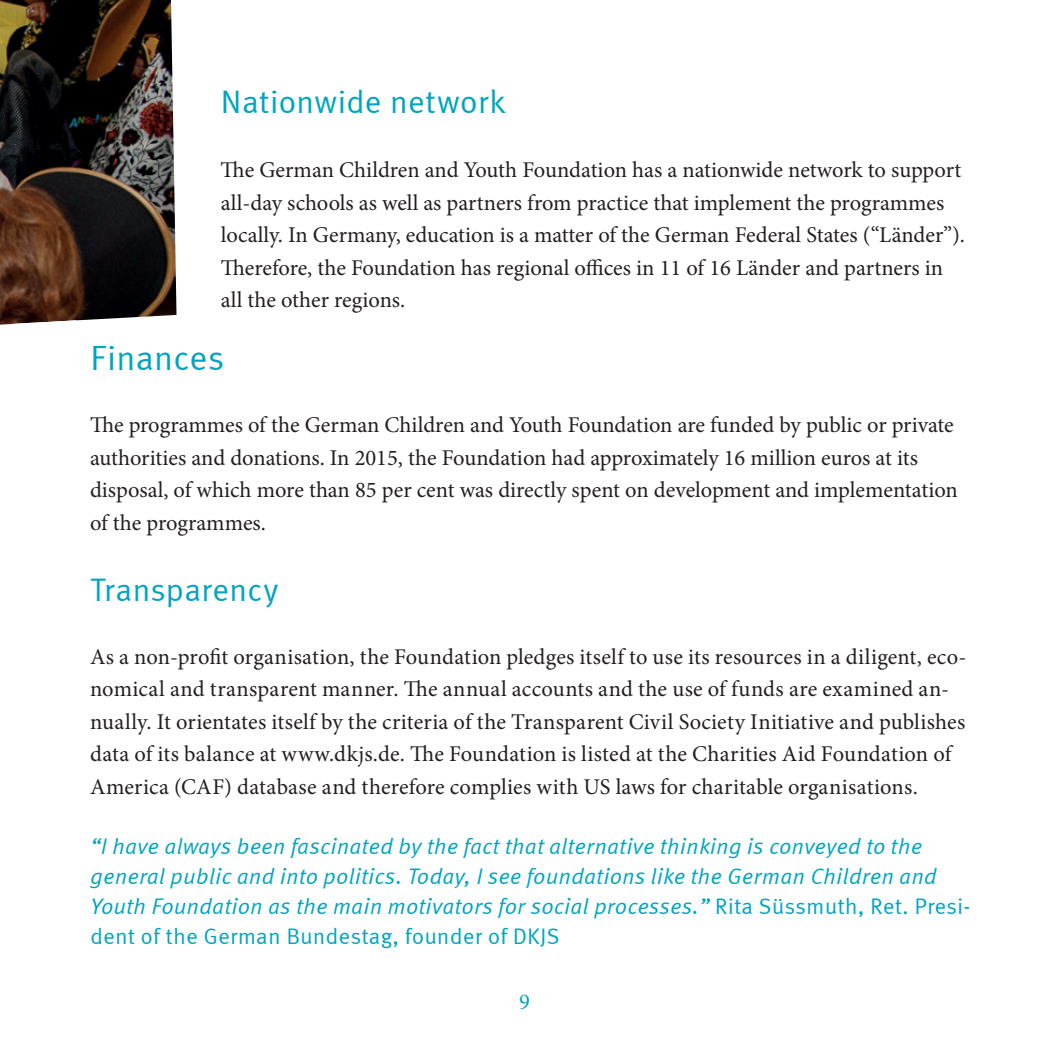
<style>
.page{position:relative;width:1049px;height:1049px;background:#fff}
.page>*{position:absolute;margin:0;border:0;box-sizing:border-box;transform-origin:0 0}
.t1{font:35px "Meta Correspondence";letter-spacing:-.015em;color:#00a5c0}
.t2{font:32.5px "Meta Correspondence";letter-spacing:-.01em;color:#00a5c0}
.t3{font:22.5px/32.5px "Minion Pro";color:#231f20}
.t4{font:italic 22.5px/30px "Meta Correspondence";color:#00a5c0}
.t5{font:22.5px "Minion Pro";color:#00a5c0}
.s1{font-style:normal}
</style>
<div class="page">
<img style="left:0;top:0;width:176px;height:321px">
<svg style="left:0;top:320px;width:77px;height:5px"></svg>
<h2 class="t2" style="left:221px;top:83px;width:287px">Nationwide network</h2>
<p class="t3" style="left:221px;top:154px;width:746px">The German Children and Youth Foundation has a nationwide network to support all-day schools as well as partners from practice that implement the programmes locally. In Germany, education is a matter of the German Federal States (“Länder”).<br>Therefore, the Foundation has regional offices in 11 of 16 Länder and partners in all the other regions.</p>
<h1 class="t1" style="left:90px;top:337px;width:136px">Finances</h1>
<p class="t3" style="left:90px;top:409px;width:869px">The programmes of the German Children and Youth Foundation are funded by public or private authorities and donations. In 2015, the Foundation had approximately 16 million euros at its disposal, of which more than 85 per cent was directly spent on development and implementation of the programmes.</p>
<h2 class="t2" style="left:90px;top:571px;width:190px">Transparency</h2>
<p class="t3" style="left:90px;top:640px;width:878px">As a non-profit organisation, the Foundation pledges itself to use its resources in a diligent, eco&shy;nomical and transparent manner. The annual accounts and the use of funds are examined an&shy;nually. It orientates itself by the criteria of the Transparent Civil Society Initiative and publishes data of its balance at www.dkjs.de. The Foundation is listed at the Charities Aid Foundation of America (CAF) database and therefore complies with US laws for charitable organisations.</p>
<p class="t4" style="left:90px;top:831px;width:882px">“I have always been fascinated by the fact that alternative thinking is conveyed to the general public and into politics. Today, I see foundations like the German Children and Youth Foundation as the main motivators for social processes.” <span class="s1">Rita Süssmuth, Ret. Presi&shy;dent of the German Bundestag, founder of DKJS</span></p>
<p class="t5" style="left:519px;top:986px;width:12px">9</p>
</div>
